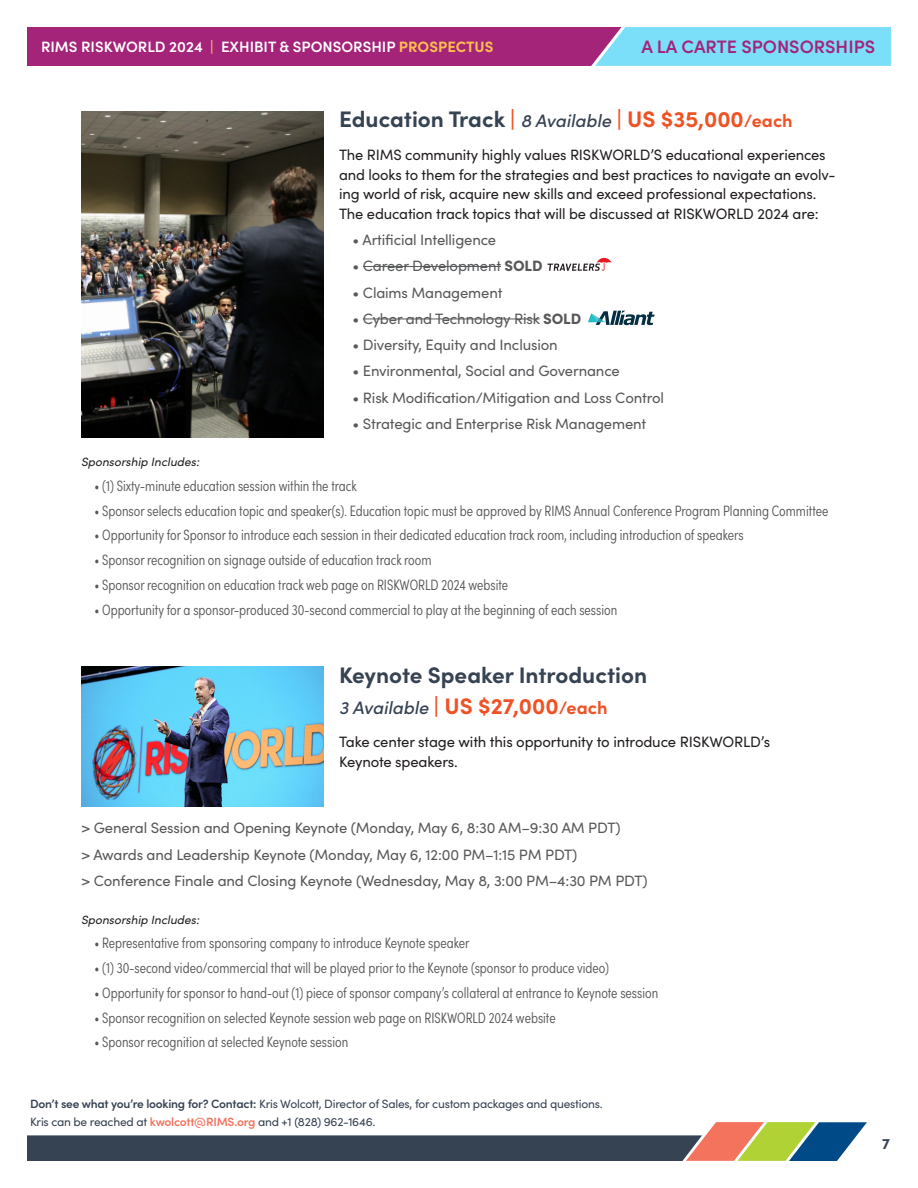
<style>
.page{position:relative;width:918px;height:1188px;background:#fff}
.page>*{position:absolute;margin:0;border:0;box-sizing:border-box;transform-origin:0 0}
.t1{font:700 22.5px "Sofia Pro";color:#364353}
.t2{font:italic 500 18px "Sofia Pro";color:#364353}
.t3{font:600 18px "Sofia Pro";color:#a4247a}
.t4{font:300 15px "Sofia Pro Condensed";color:#57585a}
.t5{font:15px "Sofia Pro";letter-spacing:-.01em;color:#57585a}
.t6{font:15px/19.5px "Sofia Pro";letter-spacing:-.01em;color:#231f20}
.t7{font:600 15px "Sofia Pro";color:#fff}
.t8{font:700 15px "Sofia Pro";color:#364353}
.t9{font:12px/18px "Sofia Pro";letter-spacing:-.02em;color:#364353}
.t10{font:italic 12px "Sofia Pro";color:#231f20}
.s1{color:#ffbe4e}
.s2{font-weight:700;color:#ffbe4e}
.s3{color:#f05224}
.s4{font-weight:500;font-style:italic;font-size:18px}
.s5{font-size:18px;color:#f05224}
.s6{font-weight:900}
.s7{font-weight:700;font-style:normal;font-size:22.5px;color:#f05224}
.s8{font-weight:700;font-style:normal;color:#f05224}
.s9{font-weight:600}
.s10{font-weight:600;color:#f3735d}
</style>
<div class="page">
<div style="left:27px;top:27px;width:864px;height:39px;background:#a4247a"></div>
<svg style="left:27px;top:1122px;width:840px;height:39px"></svg>
<svg style="left:591px;top:27px;width:300px;height:39px;background:#7fd5f2"></svg>
<hr style="left:363px;top:266px;width:138px;height:1px;background:#57585a">
<hr style="left:363px;top:318px;width:177px;height:1px;background:#57585a">
<img style="left:81px;top:111px;width:243px;height:326px">
<img style="left:81px;top:667px;width:243px;height:140px">
<svg style="left:588px;top:311px;width:67px;height:14px"></svg>
<svg style="left:547px;top:258px;width:64px;height:13px"></svg>
<p class="t7" style="left:41px;top:35px;width:454px">RIMS RISKWORLD 2024 <span class="s1">|</span> EXHIBIT &amp; SPONSORSHIP <span class="s2">PROSPECTUS</span></p>
<p class="t3" style="left:641px;top:33px;width:235px">A LA CARTE SPONSORSHIPS</p>
<p class="t1" style="left:339px;top:102px;width:455px">Education Track <span class="s3">|</span> <span class="s4">8 Available</span> <span class="s3">| US $35,000</span><span class="s5">/each</span></p>
<p class="t6" style="left:339px;top:145px;width:498px">The RIMS community highly values RISKWORLD’S educational experiences and looks to them for the strategies and best practices to navigate an evolv&shy;ing world of risk, acquire new skills and exceed professional expectations.<br>The education track topics that will be discussed at RISKWORLD 2024 are:</p>
<p class="t5" style="left:353px;top:229px;width:145px">• Artificial Intelligence</p>
<p class="t5" style="left:353px;top:255px;width:191px">• Career Development <span class="s6">SOLD</span></p>
<p class="t5" style="left:353px;top:282px;width:151px">• Claims Management</p>
<p class="t5" style="left:353px;top:308px;width:230px">• Cyber and Technology Risk <span class="s6">SOLD</span></p>
<p class="t5" style="left:353px;top:334px;width:207px">• Diversity, Equity and Inclusion</p>
<p class="t5" style="left:353px;top:360px;width:269px">• Environmental, Social and Governance</p>
<p class="t5" style="left:353px;top:387px;width:313px">• Risk Modification/Mitigation and Loss Control</p>
<p class="t5" style="left:353px;top:413px;width:295px">• Strategic and Enterprise Risk Management</p>
<p class="t10" style="left:81px;top:453px;width:120px">Sponsorship Includes:</p>
<p class="t4" style="left:94px;top:475px;width:264px">• (1) Sixty-minute education session within the track</p>
<p class="t4" style="left:94px;top:500px;width:735px">• Sponsor selects education topic and speaker(s). Education topic must be approved by RIMS Annual Conference Program Planning Committee</p>
<p class="t4" style="left:94px;top:524px;width:651px">• Opportunity for Sponsor to introduce each session in their dedicated education track room, including introduction of speakers</p>
<p class="t4" style="left:94px;top:549px;width:339px">• Sponsor recognition on signage outside of education track room</p>
<p class="t4" style="left:94px;top:574px;width:415px">• Sponsor recognition on education track web page on RISKWORLD 2024 website</p>
<p class="t4" style="left:94px;top:599px;width:524px">• Opportunity for a sponsor-produced 30-second commercial to play at the beginning of each session</p>
<p class="t1" style="left:339px;top:657px;width:310px">Keynote Speaker Introduction</p>
<p class="t2" style="left:339px;top:695px;width:270px">3 Available <span class="s7">| US $27,000</span><span class="s8">/each</span></p>
<p class="t6" style="left:339px;top:731px;width:433px">Take center stage with this opportunity to introduce RISKWORLD’s<br>Keynote speakers.</p>
<p class="t5" style="left:81px;top:817px;width:541px">&gt; General Session and Opening Keynote (Monday, May 6, 8:30 AM–9:30 AM PDT)</p>
<p class="t5" style="left:81px;top:843px;width:498px">&gt; Awards and Leadership Keynote (Monday, May 6, 12:00 PM–1:15 PM PDT)</p>
<p class="t5" style="left:81px;top:870px;width:568px">&gt; Conference Finale and Closing Keynote (Wednesday, May 8, 3:00 PM–4:30 PM PDT)</p>
<p class="t10" style="left:81px;top:911px;width:120px">Sponsorship Includes:</p>
<p class="t4" style="left:94px;top:932px;width:377px">• Representative from sponsoring company to introduce Keynote speaker</p>
<p class="t4" style="left:94px;top:957px;width:516px">• (1) 30-second video/commercial that will be played prior to the Keynote (sponsor to produce video)</p>
<p class="t4" style="left:94px;top:982px;width:565px">• Opportunity for sponsor to hand-out (1) piece of sponsor company’s collateral at entrance to Keynote session</p>
<p class="t4" style="left:94px;top:1007px;width:463px">• Sponsor recognition on selected Keynote session web page on RISKWORLD 2024 website</p>
<p class="t4" style="left:94px;top:1031px;width:255px">• Sponsor recognition at selected Keynote session</p>
<p class="t9" style="left:30px;top:1094px;width:574px"><span class="s9">Don’t see what you’re looking for? Contact:</span> Kris Wolcott, Director of Sales, for custom packages and questions.<br>Kris can be reached at <span class="s10">kwolcott@RIMS.org</span> and +1 (828) 962-1646.</p>
<p class="t8" style="left:882px;top:1132px;width:9px">7</p>
</div>
